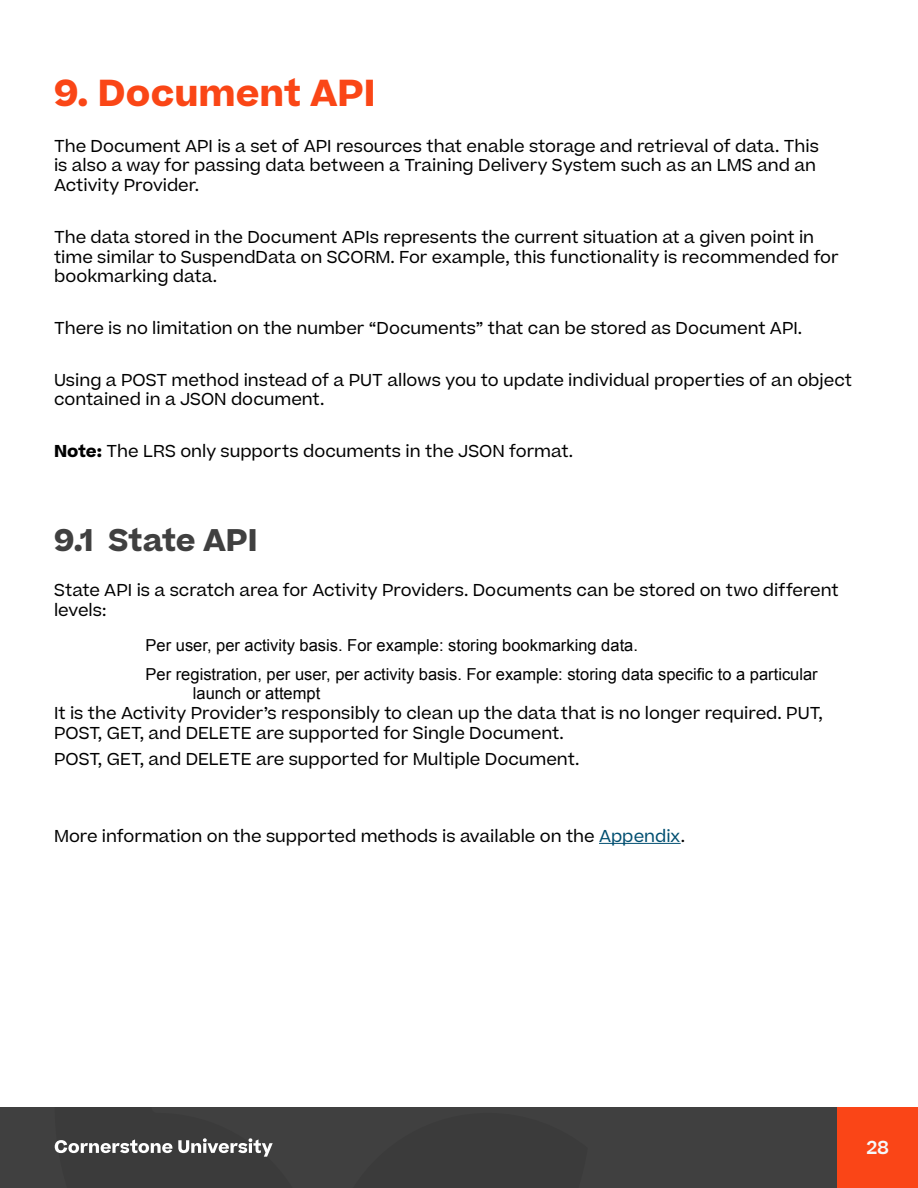
<style>
.page{position:relative;width:918px;height:1188px;background:#fff}
.page>*{position:absolute;margin:0;border:0;box-sizing:border-box;transform-origin:0 0}
.t1{font:700 36px "Beatrice";color:#fa4616}
.t2{font:700 30px "Beatrice";letter-spacing:-.005em;color:#404040}
.t3{font:600 18px "Beatrice";color:#f5f8fa}
.t4{font:16.5px/19.8px "Beatrice";color:#000}
.t5{font:16.5px/28.8px "Arial";color:#000}
.s1{font-weight:700}
.s2{color:#004f71}
</style>
<div class="page">
<div style="left:0;top:1107px;width:837px;height:81px;background:#404040"></div>
<div style="left:837px;top:1107px;width:81px;height:81px;background:#fa4517"></div>
<svg style="left:55px;top:1138px;width:218px;height:19px"></svg>
<hr style="left:599px;top:843px;width:82px;height:1px;background:#004f71">
<h1 class="t1" style="left:54px;top:68px;width:323px">9. Document API</h1>
<p class="t4" style="left:54px;top:136px;width:767px">The Document API is a set of API resources that enable storage and retrieval of data. This is also a way for passing data between a Training Delivery System such as an LMS and an<br>Activity Provider.</p>
<p class="t4" style="left:54px;top:227px;width:786px">The data stored in the Document APIs represents the current situation at a given point in time similar to SuspendData on SCORM. For example, this functionality is recommended for bookmarking data.</p>
<p class="t4" style="left:54px;top:318px;width:750px">There is no limitation on the number “Documents” that can be stored as Document API.</p>
<p class="t4" style="left:54px;top:370px;width:799px">Using a POST method instead of a PUT allows you to update individual properties of an object contained in a JSON document.</p>
<p class="t4" style="left:54px;top:441px;width:521px"><span class="s1">Note:</span> The LRS only supports documents in the JSON format.</p>
<h2 class="t2" style="left:54px;top:519px;width:205px">9.1 State API</h2>
<p class="t4" style="left:54px;top:580px;width:786px">State API is a scratch area for Activity Providers. Documents can be stored on two different levels:</p>
<p class="t5" style="left:146px;top:631px;width:674px">Per user, per activity basis. For example: storing bookmarking data.<br>Per registration, per user, per activity basis. For example: storing data specific to a particular</p>
<p class="t5" style="left:193px;top:679px;width:129px">launch or attempt</p>
<p class="t4" style="left:54px;top:703px;width:770px">It is the Activity Provider’s responsibly to clean up the data that is no longer required. PUT,<br>POST, GET, and DELETE are supported for Single Document.</p>
<p class="t4" style="left:54px;top:749px;width:527px">POST, GET, and DELETE are supported for Multiple Document.</p>
<p class="t4" style="left:54px;top:826px;width:633px">More information on the supported methods is available on the <span class="s2">Appendix</span>.</p>
<p class="t3" style="left:866px;top:1136px;width:24px">28</p>
</div>
